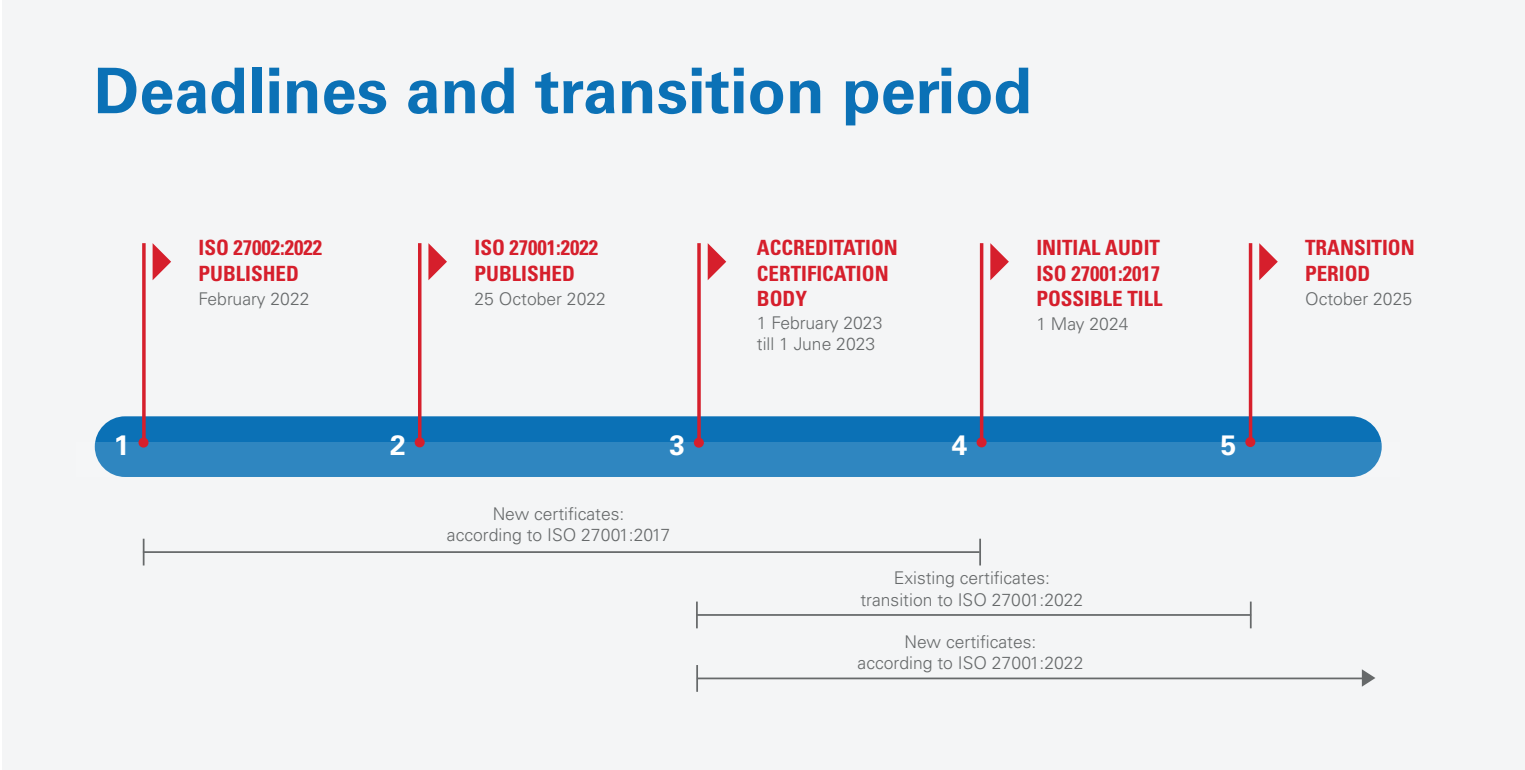
<style>
.page{position:relative;width:1525px;height:770px;background:#fff}
.page>*{position:absolute;margin:0;border:0;box-sizing:border-box;transform-origin:0 0}
.t1{font:700 63px "Univers LT Pro 65";color:#0b71b6}
.t2{font:700 28px "Univers LT Pro 65";color:#fff}
.t3{font:700 condensed 21px/25.2px "Univers LT Pro";color:#d61f2c}
.t4{font:300 17.5px/21px "Univers LT Pro 45";color:#66696a;text-align:center}
</style>
<div class="page">
<div style="left:2px;top:0;width:1522px;height:769px;background:#f4f5f6"></div>
<div style="left:95px;top:416px;width:1286px;height:60px;background:#0b71b6;border-radius:30px"></div>
<div style="left:94px;top:442px;width:1270px;height:34px;background:#2f86c0"></div>
<div style="left:98px;top:442px;width:1284px;height:32px;background:#2f86c0"></div>
<svg style="left:143px;top:538px;width:1px;height:27px"></svg>
<hr style="left:979px;top:538px;width:2px;height:27px;background:#66696a">
<hr style="left:143px;top:551px;width:836px;height:1px;background:#66696a">
<svg style="left:696px;top:601px;width:1px;height:27px"></svg>
<hr style="left:1249px;top:601px;width:2px;height:27px;background:#66696a">
<hr style="left:696px;top:613px;width:555px;height:2px;background:#66696a">
<hr style="left:696px;top:664px;width:2px;height:27px;background:#66696a">
<hr style="left:697px;top:677px;width:671px;height:1px;background:#66696a">
<svg style="left:1361px;top:669px;width:14px;height:17px"></svg>
<svg style="left:142px;top:243px;width:4px;height:195px"></svg>
<svg style="left:153px;top:243px;width:18px;height:37px"></svg>
<div style="left:138px;top:437px;width:10px;height:10px;background:#d61f2c;border-radius:50%"></div>
<hr style="left:418px;top:243px;width:3px;height:199px;background:#d61f2c">
<svg style="left:428px;top:243px;width:19px;height:37px"></svg>
<div style="left:415px;top:437px;width:10px;height:10px;background:#d61f2c;border-radius:50%"></div>
<svg style="left:979px;top:243px;width:4px;height:194px"></svg>
<svg style="left:990px;top:243px;width:18px;height:37px"></svg>
<div style="left:976px;top:437px;width:10px;height:10px;background:#d61f2c;border-radius:50%"></div>
<hr style="left:697px;top:243px;width:3px;height:199px;background:#d61f2c">
<svg style="left:707px;top:243px;width:19px;height:37px"></svg>
<div style="left:694px;top:437px;width:10px;height:10px;background:#d61f2c;border-radius:50%"></div>
<svg style="left:1248px;top:243px;width:4px;height:193px"></svg>
<svg style="left:1259px;top:243px;width:18px;height:37px"></svg>
<div style="left:1245px;top:436px;width:10px;height:11px;background:#d61f2c;border-radius:50%"></div>
<h1 class="t1" style="left:94px;top:46px;width:939px">Deadlines and transition period</h1>
<h2 class="t2" style="left:114px;top:425px;width:17px">1</h2>
<p class="t3" style="left:198px;top:235px;width:125px">ISO 27002:2022<br>PUBLISHED</p>
<p class="t4" style="left:198px;top:288px;width:112px">February 2022</p>
<p class="t3" style="left:474px;top:235px;width:125px">ISO 27001:2022<br>PUBLISHED</p>
<p class="t4" style="left:474px;top:288px;width:133px">25 October 2022</p>
<h2 class="t2" style="left:390px;top:425px;width:17px">2</h2>
<h2 class="t2" style="left:669px;top:425px;width:17px">3</h2>
<p class="t4" style="left:447px;top:502px;width:225px">New certificates:<br>according to ISO 27001:2017</p>
<p class="t3" style="left:757px;top:235px;width:143px">ACCREDITATION<br>CERTIFICATION<br>BODY</p>
<p class="t4" style="left:757px;top:312px;width:127px;text-align:left">1 February 2023 till 1 June 2023</p>
<h2 class="t2" style="left:951px;top:425px;width:17px">4</h2>
<p class="t3" style="left:1036px;top:235px;width:127px;text-align:justify">INITIAL AUDIT ISO 27001:2017<br>POSSIBLE TILL</p>
<p class="t4" style="left:1036px;top:312px;width:94px">1 May 2024</p>
<p class="t4" style="left:860px;top:567px;width:224px">Existing certificates: transition to ISO 27001:2022</p>
<p class="t4" style="left:857px;top:630px;width:227px">New certificates:<br>according to ISO 27001:2022</p>
<h2 class="t2" style="left:1220px;top:425px;width:17px">5</h2>
<p class="t3" style="left:1304px;top:235px;width:111px">TRANSITION<br>PERIOD</p>
<p class="t4" style="left:1304px;top:288px;width:108px">October 2025</p>
</div>
